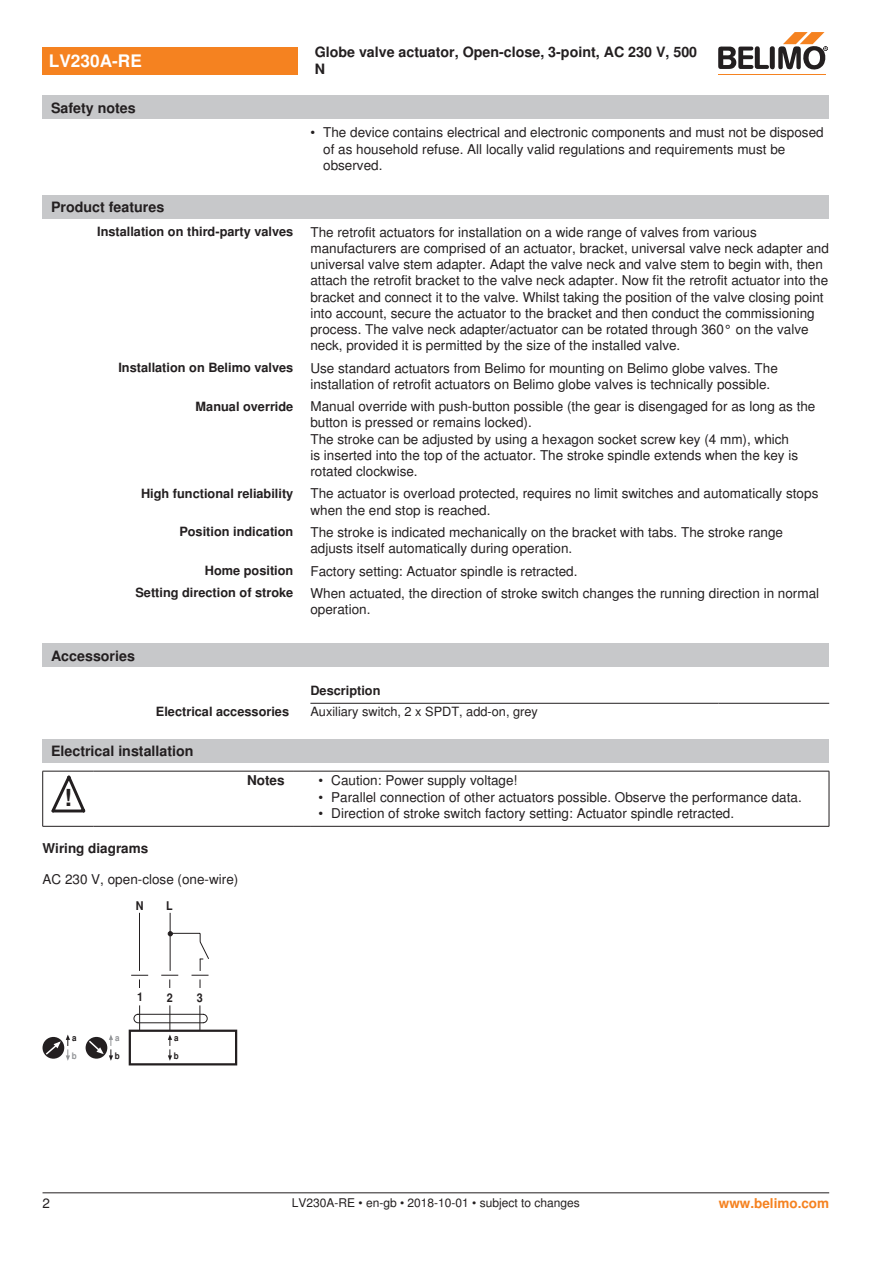
<style>
.page{position:relative;width:893px;height:1263px;background:#fff}
.page>*{position:absolute;margin:0;border:0;box-sizing:border-box;transform-origin:0 0}
.t1{font:700 23.55px "Nimbus Sans BEL";color:#231f20}
.t2{font:700 17.25px "Nimbus Sans BEL";color:#fff}
.t3{font:700 14.25px/17.1px "Nimbus Sans BEL";color:#231f20}
.Bulletpoints_1_5mm_A{font:13.5px/16.2px "Nimbus Sans BEL";color:#231f20}
.Bulletpoints{font:13.5px "Nimbus Sans BEL";color:#231f20}
.Anschluss_Schema_Bas{font:13.5px "Nimbus Sans BEL";color:#231f20}
.Tabellenkopf_rechtsb{font:700 13.5px "Nimbus Sans BEL";color:#231f20}
.Rechtsbündig_Footer{font:700 13.5px "Nimbus Sans BEL";color:#f58220}
.Rechtsbündig{font:700 12.75px "Nimbus Sans BEL";color:#231f20}
.Tabellentext_1mm{font:12.75px "Nimbus Sans BEL";color:#231f20}
.Tabellenkopf_rechtsb-2{font:700 12.75px "Nimbus Sans BEL";color:#231f20}
.Tabellenkopf{font:700 12.75px "Nimbus Sans BEL";color:#231f20}
.Footer_EU_center{font:12px "Nimbus Sans BEL";color:#231f20}
.t4{font:700 12px "Nimbus Sans BEL";color:#231f20;scale:.9 1}
.t5{font:700 9px "Nimbus Sans BEL";color:#231f20;scale:.9 1}
.t6{font:700 9px "Nimbus Sans BEL";color:#939598;scale:.9 1}
</style>
<div class="page">
<div style="left:43px;top:195px;width:786px;height:23px;background:#c7c8ca"></div>
<div style="left:43px;top:644px;width:786px;height:23px;background:#c7c8ca"></div>
<hr style="left:310px;top:703px;width:409px;height:1px;background:#231f20">
<hr style="left:719px;top:703px;width:110px;height:1px;background:#231f20">
<div style="left:43px;top:739px;width:786px;height:23px;background:#c7c8ca"></div>
<hr style="left:42px;top:771px;width:1px;height:55px;background:#231f20">
<hr style="left:829px;top:771px;width:1px;height:55px;background:#231f20">
<hr style="left:43px;top:771px;width:51px;height:1px;background:#231f20">
<hr style="left:94px;top:771px;width:199px;height:1px;background:#231f20">
<svg style="left:293px;top:771px;width:17px;height:1px"></svg>
<hr style="left:310px;top:771px;width:519px;height:1px;background:#231f20">
<hr style="left:43px;top:826px;width:51px;height:1px;background:#231f20">
<hr style="left:94px;top:826px;width:199px;height:1px;background:#231f20">
<svg style="left:293px;top:826px;width:17px;height:1px"></svg>
<hr style="left:310px;top:826px;width:519px;height:1px;background:#231f20">
<svg style="left:51px;top:775px;width:34px;height:38px"></svg>
<div style="left:43px;top:1037px;width:21px;height:22px;background:#231f20;border-radius:50%"></div>
<svg style="left:44px;top:1034px;width:26px;height:27px"></svg>
<div style="left:86px;top:1037px;width:21px;height:22px;background:#231f20;border-radius:50%"></div>
<svg style="left:87px;top:1035px;width:26px;height:26px"></svg>
<hr style="left:139px;top:913px;width:1px;height:58px;background:#231f20">
<hr style="left:170px;top:913px;width:1px;height:58px;background:#231f20">
<div style="left:129px;top:1029px;width:108px;height:36px;border:2px solid #231f20"></div>
<svg style="left:131px;top:931px;width:79px;height:130px"></svg>
<div style="left:43px;top:47px;width:255px;height:27px;background:#f58220"></div>
<hr style="left:718px;top:74px;width:107px;height:1px;background:#f58220">
<svg style="left:718px;top:32px;width:110px;height:38px"></svg>
<div style="left:43px;top:96px;width:786px;height:23px;background:#c7c8ca"></div>
<hr style="left:43px;top:1192px;width:786px;height:1px;background:#231f20">
<p class="t2" style="left:49px;top:51px;width:94px">LV230A-RE</p>
<p class="t3" style="left:315px;top:44px;width:384px">Globe valve actuator, Open-close, 3-point, AC 230 V, 500<br>N</p>
<p class="t3" style="left:51px;top:100px;width:86px">Safety notes</p>
<p class="Bulletpoints_1_5mm_A" style="left:323px;top:125px;width:502px;text-indent:-13px">• The device contains electrical and electronic components and must not be disposed of as household refuse. All locally valid regulations and requirements must be observed.</p>
<p class="t3" style="left:51px;top:199px;width:115px">Product features</p>
<p class="Rechtsbündig" style="left:97px;top:224px;width:198px">Installation on third-party valves</p>
<p class="Bulletpoints_1_5mm_A" style="left:310px;top:224px;width:520px">The retrofit actuators for installation on a wide range of valves from various manufacturers are comprised of an actuator, bracket, universal valve neck adapter and universal valve stem adapter. Adapt the valve neck and valve stem to begin with, then attach the retrofit bracket to the valve neck adapter. Now fit the retrofit actuator into the bracket and connect it to the valve. Whilst taking the position of the valve closing point into account, secure the actuator to the bracket and then conduct the commissioning process. The valve neck adapter/actuator can be rotated through 360° on the valve neck, provided it is permitted by the size of the installed valve.</p>
<p class="Rechtsbündig" style="left:118px;top:360px;width:177px">Installation on Belimo valves</p>
<p class="Bulletpoints_1_5mm_A" style="left:310px;top:360px;width:469px">Use standard actuators from Belimo for mounting on Belimo globe valves. The installation of retrofit actuators on Belimo globe valves is technically possible.</p>
<p class="Rechtsbündig" style="left:196px;top:398px;width:99px">Manual override</p>
<p class="Bulletpoints_1_5mm_A" style="left:310px;top:399px;width:506px">Manual override with push-button possible (the gear is disengaged for as long as the button is pressed or remains locked).</p>
<p class="Bulletpoints_1_5mm_A" style="left:310px;top:431px;width:489px">The stroke can be adjusted by using a hexagon socket screw key (4 mm), which is inserted into the top of the actuator. The stroke spindle extends when the key is rotated clockwise.</p>
<p class="Rechtsbündig" style="left:141px;top:486px;width:154px">High functional reliability</p>
<p class="Bulletpoints_1_5mm_A" style="left:310px;top:486px;width:509px">The actuator is overload protected, requires no limit switches and automatically stops when the end stop is reached.</p>
<p class="Rechtsbündig" style="left:179px;top:524px;width:116px">Position indication</p>
<p class="Bulletpoints_1_5mm_A" style="left:310px;top:524px;width:474px">The stroke is indicated mechanically on the bracket with tabs. The stroke range adjusts itself automatically during operation.</p>
<p class="Rechtsbündig" style="left:205px;top:563px;width:90px">Home position</p>
<p class="Bulletpoints_1_5mm_A" style="left:310px;top:563px;width:269px">Factory setting: Actuator spindle is retracted.</p>
<p class="Rechtsbündig" style="left:135px;top:585px;width:159px">Setting direction of stroke</p>
<p class="Bulletpoints_1_5mm_A" style="left:310px;top:585px;width:510px">When actuated, the direction of stroke switch changes the running direction in normal operation.</p>
<p class="t3" style="left:51px;top:647px;width:85px">Accessories</p>
<p class="Tabellenkopf" style="left:310px;top:683px;width:72px">Description</p>
<p class="Tabellenkopf_rechtsb-2" style="left:156px;top:704px;width:135px">Electrical accessories</p>
<p class="Tabellentext_1mm" style="left:310px;top:704px;width:229px">Auxiliary switch, 2 x SPDT, add-on, grey</p>
<p class="t3" style="left:51px;top:743px;width:144px">Electrical installation</p>
<p class="t1" style="left:64px;top:784px;width:9px">!</p>
<p class="Tabellenkopf_rechtsb" style="left:247px;top:773px;width:39px">Notes</p>
<p class="Bulletpoints" style="left:319px;top:772px;width:200px">• Caution: Power supply voltage!</p>
<p class="Bulletpoints" style="left:319px;top:789px;width:485px">• Parallel connection of other actuators possible. Observe the performance data.</p>
<p class="Bulletpoints" style="left:319px;top:805px;width:417px">• Direction of stroke switch factory setting: Actuator spindle retracted.</p>
<p class="Tabellenkopf_rechtsb" style="left:43px;top:840px;width:107px">Wiring diagrams</p>
<p class="Anschluss_Schema_Bas" style="left:43px;top:871px;width:197px">AC 230 V, open-close (one-wire)</p>
<p class="t4" style="left:136px;top:899px;width:10px">N</p>
<p class="t4" style="left:166px;top:899px;width:9px">L</p>
<p class="t5" style="left:72px;top:1033px;width:7px">a</p>
<p class="t6" style="left:72px;top:1051px;width:7px">b</p>
<p class="t6" style="left:115px;top:1033px;width:7px">a</p>
<p class="t5" style="left:115px;top:1051px;width:7px">b</p>
<p class="t4" style="left:137px;top:990px;width:8px">1</p>
<p class="t4" style="left:167px;top:990px;width:8px">2</p>
<p class="t4" style="left:197px;top:990px;width:8px">3</p>
<p class="t5" style="left:174px;top:1033px;width:7px">a</p>
<p class="t5" style="left:174px;top:1051px;width:7px">b</p>
<p class="Bulletpoints_1_5mm_A" style="left:43px;top:1196px;width:9px">2</p>
<p class="Footer_EU_center" style="left:292px;top:1196px;width:290px">LV230A-RE • en-gb • 2018-10-01 • subject to changes</p>
<p class="Rechtsbündig_Footer" style="left:719px;top:1195px;width:112px">www.belimo.com</p>
</div>
